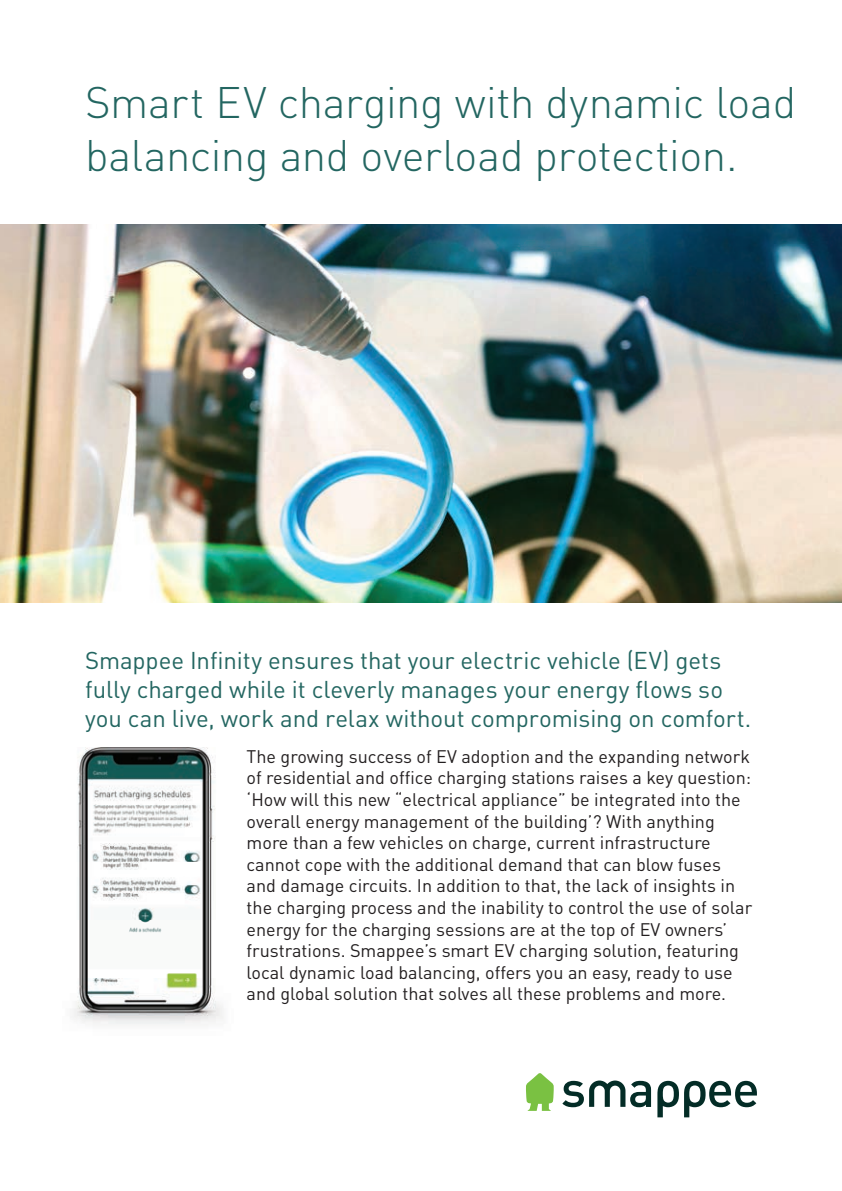
<style>
.page{position:relative;width:842px;height:1191px;background:#fff}
.page>*{position:absolute;margin:0;border:0;box-sizing:border-box;transform-origin:0 0}
.t1{font:300 43.6px/52.2px "DIN Pro";letter-spacing:-.01em;color:#236661}
.t2{font:24px/28.8px "DIN Pro";letter-spacing:-.005em;color:#236661}
.t3{font:18px/21.6px "DIN Pro";color:#231f20}
</style>
<div class="page">
<img style="left:0;top:224px;width:842px;height:378px">
<svg style="left:657px;top:1080px;width:100px;height:37px"></svg>
<svg style="left:562px;top:1080px;width:89px;height:27px"></svg>
<svg style="left:526px;top:1073px;width:28px;height:37px"></svg>
<img style="left:72px;top:747px;width:152px;height:278px">
<h1 class="t1" style="left:85px;top:75px;width:713px">Smart EV charging with dynamic load balancing and overload protection.</h1>
<h2 class="t2" style="left:85px;top:645px;width:668px">Smappee Infinity ensures that your electric vehicle (EV) gets fully charged while it cleverly manages your energy flows so you can live, work and relax without compromising on comfort.</h2>
<p class="t3" style="left:247px;top:744px;width:507px">The growing success of EV adoption and the expanding network of residential and office charging stations raises a key question: ‘How will this new “electrical appliance” be integrated into the overall energy management of the building’? With anything more than a few vehicles on charge, current infrastructure cannot cope with the additional demand that can blow fuses and damage circuits. In addition to that, the lack of insights in the charging process and the inability to control the use of solar energy for the charging sessions are at the top of EV owners’ frustrations. Smappee’s smart EV charging solution, featuring local dynamic load balancing, offers you an easy, ready to use and global solution that solves all these problems and more.</p>
</div>
